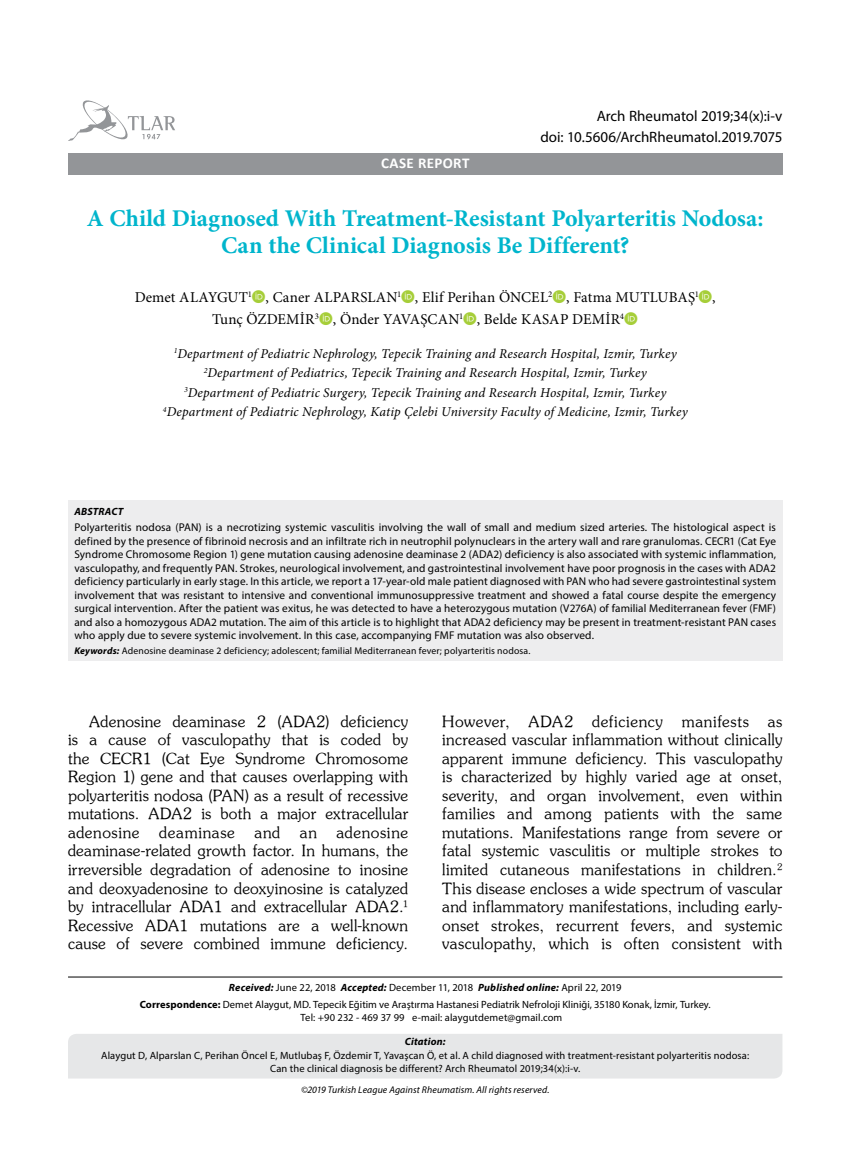
<style>
.page{position:relative;width:859px;height:1170px;background:#fff}
.page>*{position:absolute;margin:0;border:0;box-sizing:border-box;transform-origin:0 0}
.t1{font:700 24px/27px "Minion Pro";letter-spacing:-.005em;color:#00b5cc;text-align:center}
.t2{font:15.45px/18.6px "Souvenir Turk";letter-spacing:.02em;color:#000;text-align:justify}
.t3{font:15.45px "Souvenir Turk";letter-spacing:.045em;color:#000}
.t4{font:15px/22.5px "Minion Pro";letter-spacing:.01em;color:#000}
.t5{font:15px "Myriad Pro";color:#000}
.t6{font:700 15px "Calibri";letter-spacing:.025em;color:#fff}
.t7{font:italic 13.5px/19.5px "Minion Pro";letter-spacing:.01em;color:#000;text-align:center}
.t8{font:11.25px/13.5px "Myriad Pro";letter-spacing:.01em;color:#000;text-align:justify}
.t9{font:10.5px/16.8px "Myriad Pro";letter-spacing:.01em;color:#000;text-align:center}
.t10{font:italic 700 10.5px "Myriad Pro";letter-spacing:.02em;color:#000}
.t11{font:9.75px "Myriad Pro";letter-spacing:.015em;color:#000}
.t12{font:italic 9.75px "Myriad Pro";letter-spacing:.01em;color:#000}
.s1{font-weight:700;font-style:italic}
.s2{font-weight:700}
</style>
<div class="page">
<svg style="left:68px;top:100px;width:107px;height:41px"></svg>
<div style="left:68px;top:153px;width:714px;height:21px;background:#939598"></div>
<div style="left:68px;top:500px;width:714px;height:160px;background:#ededee"></div>
<hr style="left:68px;top:976px;width:714px;height:1px;background:#000">
<div style="left:68px;top:1034px;width:714px;height:44px;background:#e6e7e8"></div>
<h3 class="t5" style="left:597px;top:107px;width:187px">Arch Rheumatol 2019;34(x):i-v</h3>
<h3 class="t6" style="left:381px;top:153px;width:90px">CASE REPORT</h3>
<h3 class="t5" style="left:540px;top:127px;width:243px">doi: 10.5606/ArchRheumatol.2019.7075</h3>
<h1 class="t1" style="left:87px;top:204px;width:678px">A Child Diagnosed With Treatment-Resistant Polyarteritis Nodosa:<br>Can the Clinical Diagnosis Be Different?</h1>
<h3 class="t4" style="left:212px;top:286px;width:505px;text-indent:-77px">Demet ALAYGUT<sup>1</sup> , Caner ALPARSLAN<sup>1</sup> , Elif Perihan ÖNCEL<sup>2</sup> , Fatma MUTLUBAŞ<sup>1</sup> ,<br>Tunç ÖZDEMİR<sup>3</sup> , Önder YAVAŞCAN<sup>1</sup> , Belde KASAP DEMİR<sup>4</sup></h3>
<p class="t7" style="left:163px;top:343px;width:526px"><sup>1</sup>Department of Pediatric Nephrology, Tepecik Training and Research Hospital, Izmir, Turkey <sup>2</sup>Department of Pediatrics, Tepecik Training and Research Hospital, Izmir, Turkey<br><sup>3</sup>Department of Pediatric Surgery, Tepecik Training and Research Hospital, Izmir, Turkey <sup>4</sup>Department of Pediatric Nephrology, Katip Çelebi University Faculty of Medicine, Izmir, Turkey</p>
<p class="t10" style="left:74px;top:504px;width:50px">ABSTRACT</p>
<p class="t8" style="left:74px;top:520px;width:703px">Polyarteritis nodosa (PAN) is a necrotizing systemic vasculitis involving the wall of small and medium sized arteries. The histological aspect is defined by the presence of fibrinoid necrosis and an infiltrate rich in neutrophil polynuclears in the artery wall and rare granulomas. CECR1 (Cat Eye Syndrome Chromosome Region 1) gene mutation causing adenosine deaminase 2 (ADA2) deficiency is also associated with systemic inflammation, vasculopathy, and frequently PAN. Strokes, neurological involvement, and gastrointestinal involvement have poor prognosis in the cases with ADA2 deficiency particularly in early stage. In this article, we report a 17-year-old male patient diagnosed with PAN who had severe gastrointestinal system involvement that was resistant to intensive and conventional immunosuppressive treatment and showed a fatal course despite the emergency surgical intervention. After the patient was exitus, he was detected to have a heterozygous mutation (V276A) of familial Mediterranean fever (FMF) and also a homozygous ADA2 mutation. The aim of this article is to highlight that ADA2 deficiency may be present in treatment-resistant PAN cases who apply due to severe systemic involvement. In this case, accompanying FMF mutation was also observed.</p>
<p class="t11" style="left:74px;top:644px;width:458px"><span class="s1">Keywords:</span> Adenosine deaminase 2 deficiency; adolescent; familial Mediterranean fever; polyarteritis nodosa.</p>
<p class="t2" style="left:68px;top:711px;width:342px;text-indent:21px">Adenosine deaminase 2 (ADA2) deficiency is a cause of vasculopathy that is coded by the CECR1 (Cat Eye Syndrome Chromosome Region 1) gene and that causes overlapping with polyarteritis nodosa (PAN) as a result of recessive mutations. ADA2 is both a major extracellular adenosine</p>
<p class="t2" style="left:68px;top:822px;width:342px;text-indent:268px">adenosine deaminase-related growth factor. In humans, the irreversible degradation of adenosine to inosine and deoxyadenosine to deoxyinosine is catalyzed by intracellular ADA1 and extracellular ADA2.<sup>1<br></sup>Recessive ADA1 mutations are a well-known cause of severe combined immune deficiency.</p>
<h2 class="t3" style="left:159px;top:822px;width:77px">deaminase</h2>
<h2 class="t2" style="left:254px;top:822px;width:27px">and</h2>
<h2 class="t2" style="left:300px;top:822px;width:19px">an</h2>
<p class="t2" style="left:442px;top:711px;width:342px">However, ADA2 deficiency manifests as increased vascular inflammation without clinically apparent immune deficiency. This vasculopathy is characterized by highly varied age at onset, severity, and organ involvement, even within families and among patients with the same mutations. Manifestations range from severe or fatal systemic vasculitis or multiple strokes to limited cutaneous manifestations in children.<sup>2<br></sup>This disease encloses a wide spectrum of vascular and inflammatory manifestations, including early&shy;onset strokes, recurrent fevers, and systemic vasculopathy, which is often consistent with</p>
<p class="t9" style="left:140px;top:979px;width:572px"><span class="s1">Received:</span> June 22, 2018 <span class="s1">Accepted:</span> December 11, 2018 <span class="s1">Published online:</span> April 22, 2019<br><span class="s2">Correspondence:</span> Demet Alaygut, MD. Tepecik Eğitim ve Araştırma Hastanesi Pediatrik Nefroloji Kliniği, 35180 Konak, İzmir, Turkey.</p>
<p class="t9" style="left:300px;top:1008px;width:263px">Tel: +90 232 - 469 37 99 e-mail: alaygutdemet@gmail.com</p>
<p class="t10" style="left:405px;top:1034px;width:42px">Citation:</p>
<p class="t9" style="left:101px;top:1049px;width:650px;line-height:12.6px">Alaygut D, Alparslan C, Perihan Öncel E, Mutlubaş F, Özdemir T, Yavaşcan Ö, et al. A child diagnosed with treatment-resistant polyarteritis nodosa:<br>Can the clinical diagnosis be different? Arch Rheumatol 2019;34(x):i-v.</p>
<p class="t12" style="left:301px;top:1083px;width:250px">©2019 Turkish League Against Rheumatism. All rights reserved.</p>
</div>
